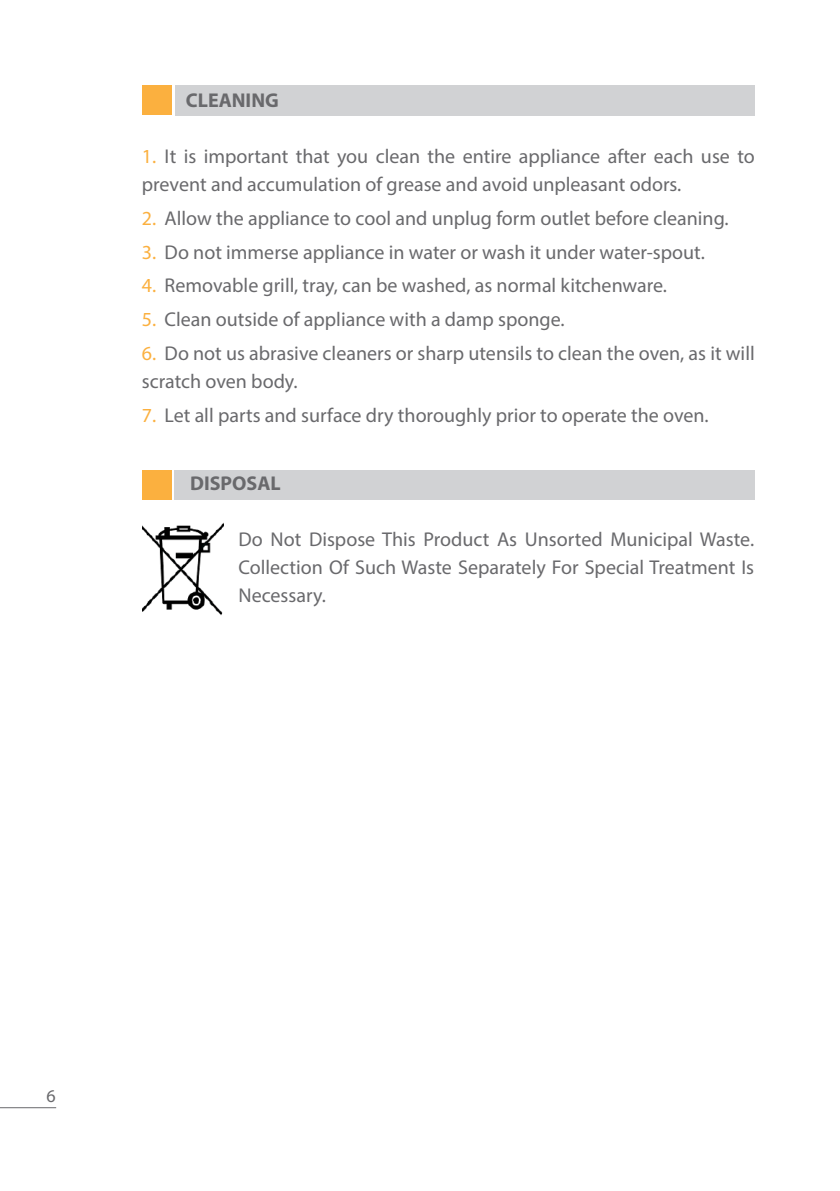
<style>
.page{position:relative;width:840px;height:1191px;background:#fff}
.page>*{position:absolute;margin:0;border:0;box-sizing:border-box;transform-origin:0 0}
.正文{font:20px/28px "Myriad Pro";color:#69696c}
.en_body_EN{font:700 20px "Myriad Pro";color:#69696c}
.正文-2{font:700 20px "Myriad Pro";color:#69696c}
.FA_body{font:18px "Myriad Pro";color:#69696c}
.s1{color:#fbb03f}
</style>
<div class="page">
<div style="left:174px;top:470px;width:580px;height:29px;background:#d1d2d4"></div>
<div style="left:175px;top:85px;width:579px;height:31px;background:#d1d2d4"></div>
<div style="left:142px;top:85px;width:29px;height:30px;background:#fbb03f"></div>
<img style="left:142px;top:523px;width:81px;height:92px">
<div style="left:142px;top:470px;width:29px;height:29px;background:#fbb03f"></div>
<hr style="left:0;top:1107px;width:56px;height:1px;background:#69696c">
<p class="en_body_EN" style="left:186px;top:87px;width:94px">CLEANING</p>
<p class="正文" style="left:142px;top:142px;width:614px"><span class="s1">1.</span> It is important that you clean the entire appliance after each use to prevent and accumulation of grease and avoid unpleasant odors.</p>
<p class="正文" style="left:142px;top:204px;width:588px"><span class="s1">2.</span> Allow the appliance to cool and unplug form outlet before cleaning.</p>
<p class="正文" style="left:142px;top:238px;width:564px"><span class="s1">3.</span> Do not immerse appliance in water or wash it under water-spout.</p>
<p class="正文" style="left:142px;top:271px;width:526px"><span class="s1">4.</span> Removable grill, tray, can be washed, as normal kitchenware.</p>
<p class="正文" style="left:142px;top:305px;width:424px"><span class="s1">5.</span> Clean outside of appliance with a damp sponge.</p>
<p class="正文" style="left:142px;top:339px;width:614px"><span class="s1">6.</span> Do not us abrasive cleaners or sharp utensils to clean the oven, as it will scratch oven body.</p>
<p class="正文" style="left:142px;top:400px;width:568px"><span class="s1">7.</span> Let all parts and surface dry thoroughly prior to operate the oven.</p>
<p class="正文-2" style="left:190px;top:470px;width:92px">DISPOSAL</p>
<p class="正文" style="left:238px;top:524px;width:517px;text-align:justify">Do Not Dispose This Product As Unsorted Municipal Waste.<br>Collection Of Such Waste Separately For Special Treatment Is Necessary.</p>
<p class="FA_body" style="left:47px;top:1085px;width:11px">6</p>
</div>
